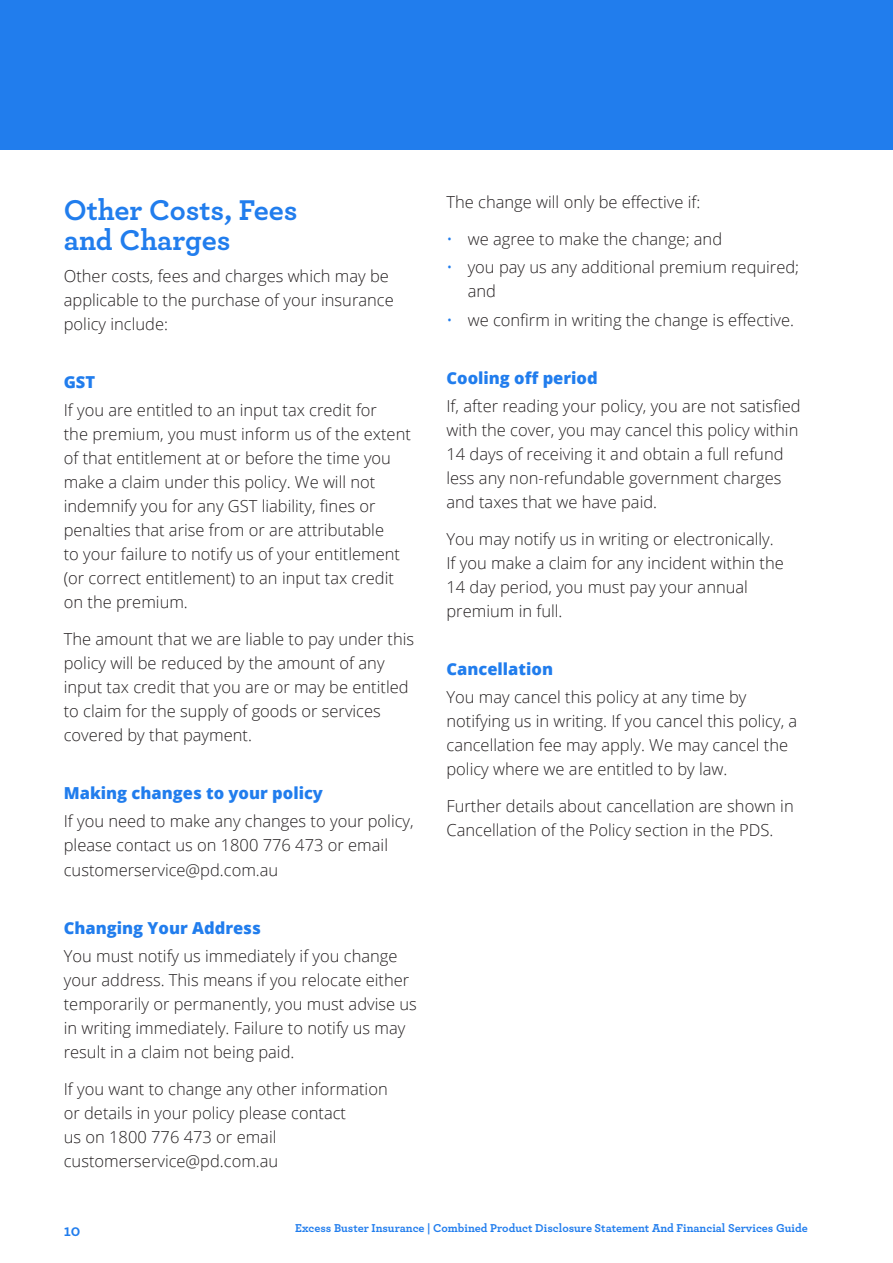
<style>
.page{position:relative;width:893px;height:1263px;background:#fff}
.page>*{position:absolute;margin:0;border:0;box-sizing:border-box;transform-origin:0 0}
.Blue_Body_Heading{font:700 30px/30px "Archer";color:#217ded}
.Body{font:300 16.5px/24px "Open Sans";color:#231f20}
.Blue_Bold_Minor_Head{font:800 16.5px "Open Sans";color:#217ded}
.t1{font:700 16.5px "Archer";color:#217ded}
.t2{font:700 12px "Archer";color:#217ded}
.s1{color:#217ded}
</style>
<div class="page">
<div style="left:0;top:0;width:893px;height:150px;background:#217ded"></div>
<p class="Blue_Body_Heading" style="left:64px;top:193px;width:235px">Other Costs, Fees and Charges</p>
<p class="Body" style="left:64px;top:264px;width:332px">Other costs, fees and charges which may be applicable to the purchase of your insurance policy include:</p>
<p class="Blue_Bold_Minor_Head" style="left:64px;top:370px;width:33px">GST</p>
<p class="Body" style="left:64px;top:398px;width:349px">If you are entitled to an input tax credit for<br>the premium, you must inform us of the extent of that entitlement at or before the time you make a claim under this policy. We will not indemnify you for any GST liability, fines or penalties that arise from or are attributable<br>to your failure to notify us of your entitlement (or correct entitlement) to an input tax credit on the premium.</p>
<p class="Body" style="left:64px;top:627px;width:352px">The amount that we are liable to pay under this policy will be reduced by the amount of any input tax credit that you are or may be entitled to claim for the supply of goods or services covered by that payment.</p>
<p class="Blue_Bold_Minor_Head" style="left:64px;top:781px;width:261px">Making changes to your policy</p>
<p class="Body" style="left:64px;top:809px;width:351px">If you need to make any changes to your policy, please contact us on 1800 776 473 or email customerservice@pd.com.au</p>
<p class="Blue_Bold_Minor_Head" style="left:64px;top:915px;width:199px">Changing Your Address</p>
<p class="Body" style="left:64px;top:943px;width:355px">You must notify us immediately if you change your address. This means if you relocate either temporarily or permanently, you must advise us in writing immediately. Failure to notify us may result in a claim not being paid.</p>
<p class="Body" style="left:64px;top:1076px;width:325px">If you want to change any other information or details in your policy please contact<br>us on 1800 776 473 or email customerservice@pd.com.au</p>
<p class="Body" style="left:446px;top:190px;width:255px">The change will only be effective if:</p>
<p class="Body" style="left:446px;top:227px;width:277px"><span class="s1">•</span> we agree to make the change; and</p>
<p class="Body" style="left:468px;top:255px;width:333px;text-indent:-21px"><span class="s1">•</span> you pay us any additional premium required; and</p>
<p class="Body" style="left:446px;top:307px;width:349px"><span class="s1">•</span> we confirm in writing the change is effective.</p>
<p class="Blue_Bold_Minor_Head" style="left:446px;top:365px;width:153px">Cooling off period</p>
<p class="Body" style="left:446px;top:393px;width:356px">If, after reading your policy, you are not satisfied with the cover, you may cancel this policy within 14 days of receiving it and obtain a full refund less any non-refundable government charges and taxes that we have paid.</p>
<p class="Body" style="left:446px;top:526px;width:339px">You may notify us in writing or electronically.<br>If you make a claim for any incident within the 14 day period, you must pay your annual premium in full.</p>
<p class="Blue_Bold_Minor_Head" style="left:446px;top:656px;width:108px">Cancellation</p>
<p class="Body" style="left:446px;top:684px;width:352px">You may cancel this policy at any time by notifying us in writing. If you cancel this policy, a cancellation fee may apply. We may cancel the policy where we are entitled to by law.</p>
<p class="Body" style="left:446px;top:793px;width:349px">Further details about cancellation are shown in<br>Cancellation of the Policy section in the PDS.</p>
<p class="t1" style="left:64px;top:1217px;width:18px">10</p>
<p class="t2" style="left:295px;top:1219px;width:514px">Excess Buster Insurance | Combined Product Disclosure Statement And Financial Services Guide</p>
</div>
